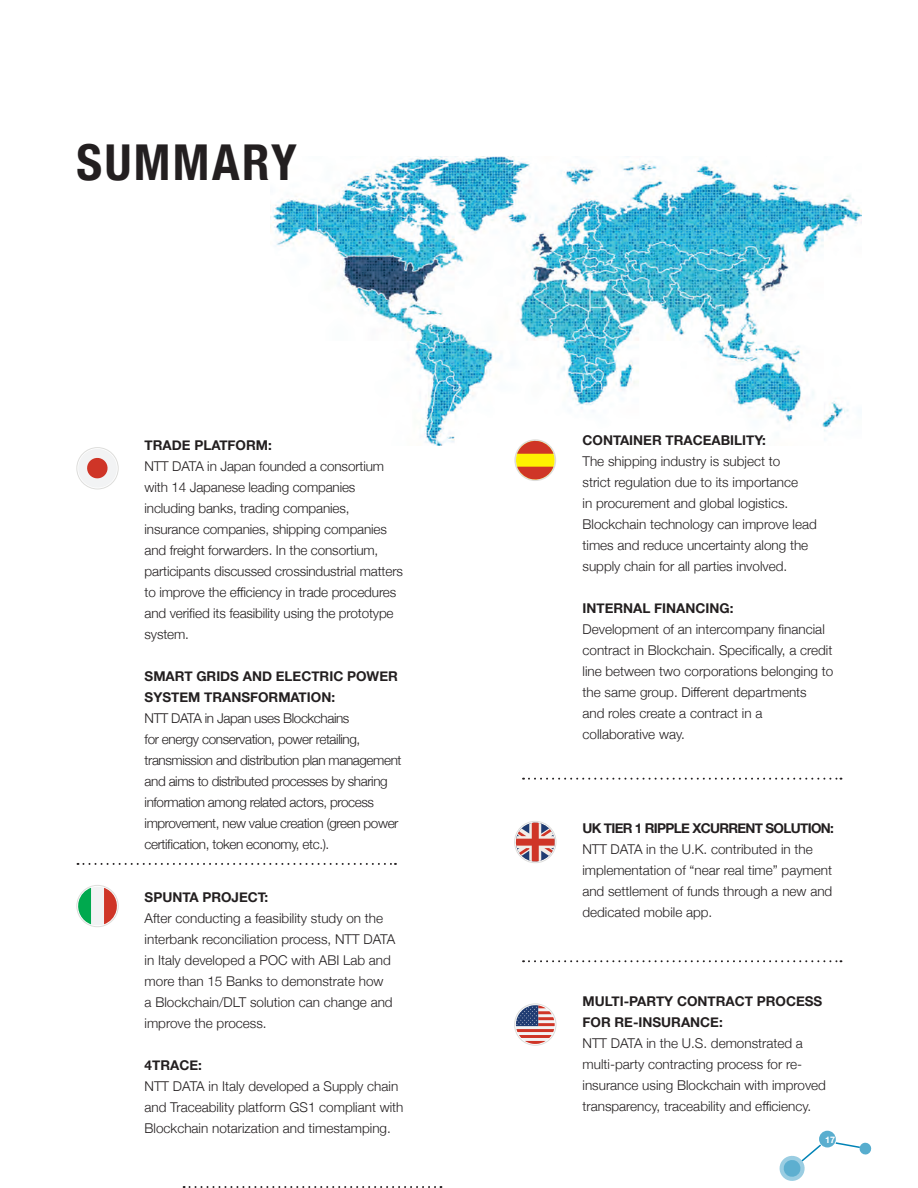
<style>
.page{position:relative;width:918px;height:1188px;background:#fff}
.page>*{position:absolute;margin:0;border:0;box-sizing:border-box;transform-origin:0 0}
.t1{font:700 condensed 49.5px "Helvetica Neue";letter-spacing:.05em;color:#231f20}
.t2{font:300 13.5px/21px "Helvetica Neue";color:#231f20}
.t3{font:300 13.5px/21px "Helvetica Neue";letter-spacing:-.03em;color:#231f20}
.t4{font:700 13.5px/21px "Helvetica Neue";color:#231f20}
.t5{font:700 13.5px "Helvetica Neue";letter-spacing:-.05em;color:#231f20}
.t6{font:700 9px "Helvetica Neue";color:#fff}
</style>
<div class="page">
<div style="left:819px;top:1131px;width:17px;height:17px;background:#5aaecf;border-radius:50%"></div>
<hr style="left:0;top:0;width:1px;height:1188px;background:#000c40">
<img style="left:271px;top:157px;width:591px;height:289px">
<svg style="left:76px;top:447px;width:43px;height:43px"></svg>
<svg style="left:76px;top:885px;width:43px;height:42px"></svg>
<svg style="left:514px;top:1003px;width:43px;height:43px"></svg>
<svg style="left:514px;top:821px;width:43px;height:42px"></svg>
<svg style="left:779px;top:1143px;width:44px;height:38px"></svg>
<svg style="left:834px;top:1141px;width:38px;height:14px"></svg>
<svg style="left:78px;top:863px;width:318px;height:2px"></svg>
<svg style="left:523px;top:960px;width:318px;height:2px"></svg>
<svg style="left:523px;top:778px;width:318px;height:2px"></svg>
<svg style="left:184px;top:1186px;width:257px;height:2px"></svg>
<svg style="left:514px;top:439px;width:43px;height:42px"></svg>
<h1 class="t1" style="left:77px;top:121px;width:222px">SUMMARY</h1>
<p class="t4" style="left:145px;top:435px;width:129px">TRADE PLATFORM:</p>
<p class="t2" style="left:145px;top:455px;width:260px">NTT DATA in Japan founded a consortium with 14 Japanese leading companies including banks, trading companies, insurance companies, shipping companies and freight forwarders. In the consortium, participants discussed crossindustrial matters to improve the efficiency in trade procedures and verified its feasibility using the prototype system.</p>
<p class="t4" style="left:145px;top:666px;width:255px">SMART GRIDS AND ELECTRIC POWER<br>SYSTEM TRANSFORMATION:</p>
<p class="t3" style="left:145px;top:707px;width:258px">NTT DATA in Japan uses Blockchains<br>for energy conservation, power retailing, transmission and distribution plan management and aims to distributed processes by sharing information among related actors, process improvement, new value creation (green power certification, token economy, etc.).</p>
<p class="t4" style="left:145px;top:887px;width:125px">SPUNTA PROJECT:</p>
<p class="t2" style="left:145px;top:906px;width:252px">After conducting a feasibility study on the interbank reconciliation process, NTT DATA in Italy developed a POC with ABI Lab and more than 15 Banks to demonstrate how<br>a Blockchain/DLT solution can change and improve the process.</p>
<p class="t4" style="left:145px;top:1055px;width:59px">4TRACE:</p>
<p class="t2" style="left:145px;top:1074px;width:260px">NTT DATA in Italy developed a Supply chain and Traceability platform GS1 compliant with<br>Blockchain notarization and timestamping.</p>
<p class="t4" style="left:583px;top:430px;width:185px">CONTAINER TRACEABILITY:</p>
<p class="t2" style="left:583px;top:450px;width:236px">The shipping industry is subject to<br>strict regulation due to its importance<br>in procurement and global logistics.<br>Blockchain technology can improve lead times and reduce uncertainty along the supply chain for all parties involved.</p>
<p class="t4" style="left:583px;top:598px;width:152px">INTERNAL FINANCING:</p>
<p class="t2" style="left:583px;top:618px;width:252px">Development of an intercompany financial contract in Blockchain. Specifically, a credit line between two corporations belonging to the same group. Different departments<br>and roles create a contract in a collaborative way.</p>
<p class="t5" style="left:582px;top:817px;width:253px">UK TIER 1 RIPPLE XCURRENT SOLUTION:</p>
<p class="t2" style="left:582px;top:837px;width:252px">NTT DATA in the U.K. contributed in the implementation of “near real time” payment and settlement of funds through a new and dedicated mobile app.</p>
<p class="t4" style="left:583px;top:992px;width:241px">MULTI-PARTY CONTRACT PROCESS<br>FOR RE-INSURANCE:</p>
<p class="t2" style="left:583px;top:1032px;width:245px">NTT DATA in the U.S. demonstrated a multi-party contracting process for re&shy;insurance using Blockchain with improved transparency, traceability and efficiency.</p>
<p class="t6" style="left:825px;top:1133px;width:12px">17</p>
</div>
